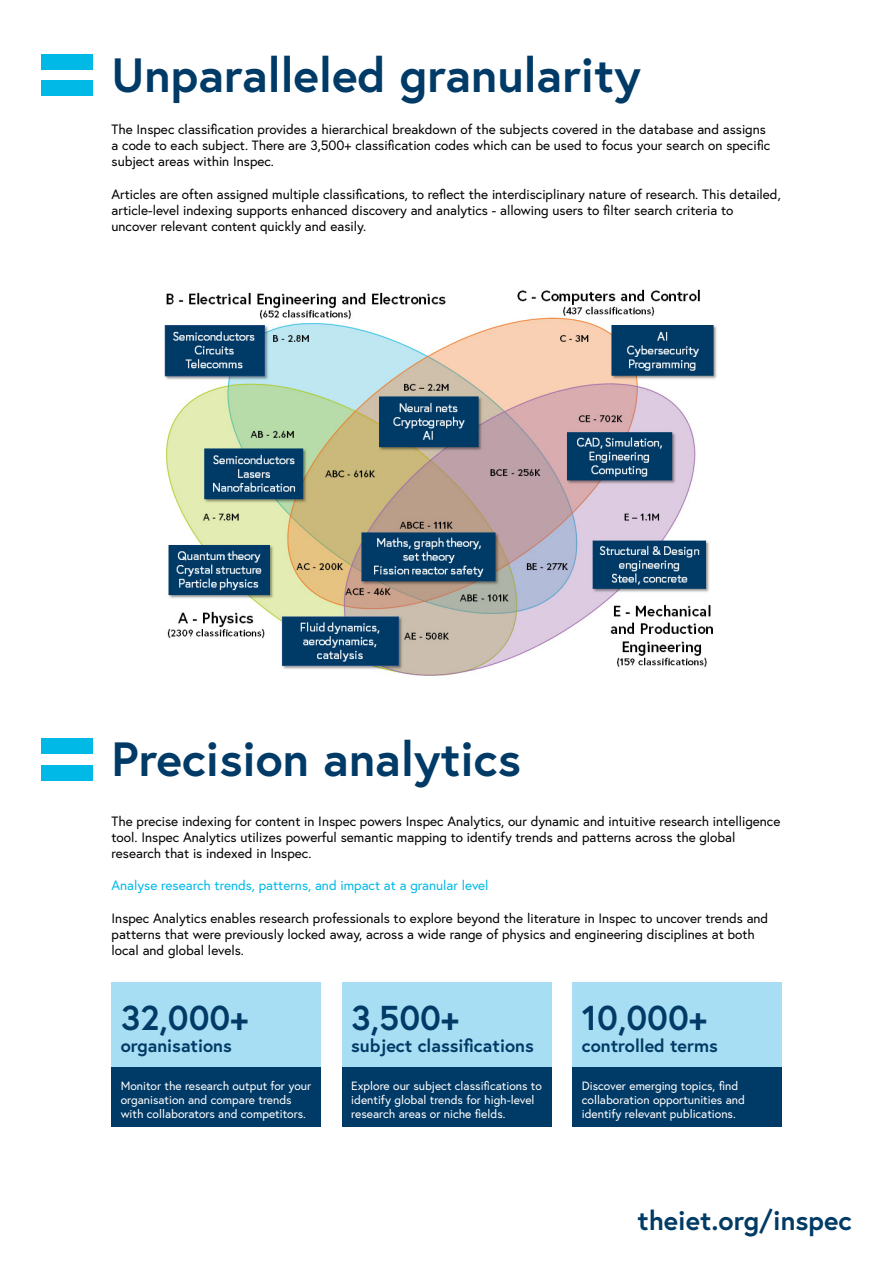
<style>
.page{position:relative;width:893px;height:1263px;background:#fff}
.page>*{position:absolute;margin:0;border:0;box-sizing:border-box;transform-origin:0 0}
.t1{font:700 48px "Europa";color:#003a66}
.t2{font:700 34.5px "Europa";color:#003a66}
.t3{font:700 27px "Europa";color:#003b66}
.t4{font:700 18px "Europa";color:#003a66}
.t5{font:13.5px/16.2px "Europa";color:#000}
.t6{font:13.5px "Europa";color:#00b9e7}
.t7{font:12px/14.4px "Europa";color:#fff}
</style>
<div class="page">
<div style="left:41px;top:765px;width:52px;height:15px;background:#00b9e7"></div>
<div style="left:41px;top:738px;width:52px;height:16px;background:#00b9e7"></div>
<img style="left:164px;top:289px;width:553px;height:387px">
<div style="left:112px;top:982px;width:209px;height:145px;background:#a7def3"></div>
<div style="left:112px;top:1067px;width:209px;height:60px;background:#003a66"></div>
<div style="left:342px;top:982px;width:209px;height:145px;background:#a7def3"></div>
<div style="left:342px;top:1067px;width:209px;height:60px;background:#003a66"></div>
<div style="left:573px;top:982px;width:209px;height:145px;background:#a7def3"></div>
<div style="left:573px;top:1067px;width:209px;height:60px;background:#003a66"></div>
<div style="left:41px;top:81px;width:52px;height:15px;background:#00b9e7"></div>
<div style="left:41px;top:54px;width:52px;height:16px;background:#00b9e7"></div>
<h1 class="t1" style="left:112px;top:42px;width:531px">Unparalleled granularity</h1>
<p class="t5" style="left:112px;top:121px;width:660px">The Inspec classification provides a hierarchical breakdown of the subjects covered in the database and assigns a code to each subject. There are 3,500+ classification codes which can be used to focus your search on specific subject areas within Inspec.</p>
<p class="t5" style="left:112px;top:185px;width:671px">Articles are often assigned multiple classifications, to reflect the interdisciplinary nature of research. This detailed, article-level indexing supports enhanced discovery and analytics - allowing users to filter search criteria to uncover relevant content quickly and easily.</p>
<h1 class="t1" style="left:112px;top:726px;width:411px">Precision analytics</h1>
<p class="t5" style="left:112px;top:812px;width:670px">The precise indexing for content in Inspec powers Inspec Analytics, our dynamic and intuitive research intelligence tool. Inspec Analytics utilizes powerful semantic mapping to identify trends and patterns across the global research that is indexed in Inspec.</p>
<p class="t6" style="left:112px;top:877px;width:379px">Analyse research trends, patterns, and impact at a granular level</p>
<p class="t5" style="left:112px;top:910px;width:658px">Inspec Analytics enables research professionals to explore beyond the literature in Inspec to uncover trends and patterns that were previously locked away, across a wide range of physics and engineering disciplines at both local and global levels.</p>
<h2 class="t2" style="left:121px;top:994px;width:129px">32,000+</h2>
<h3 class="t4" style="left:121px;top:1033px;width:113px">organisations</h3>
<p class="t7" style="left:121px;top:1078px;width:192px">Monitor the research output for your organisation and compare trends with collaborators and competitors.</p>
<h2 class="t2" style="left:351px;top:994px;width:109px">3,500+</h2>
<h3 class="t4" style="left:351px;top:1033px;width:184px">subject classifications</h3>
<p class="t7" style="left:351px;top:1078px;width:192px">Explore our subject classifications to identify global trends for high-level research areas or niche fields.</p>
<h2 class="t2" style="left:582px;top:994px;width:127px">10,000+</h2>
<h3 class="t4" style="left:582px;top:1033px;width:138px">controlled terms</h3>
<p class="t7" style="left:582px;top:1078px;width:165px">Discover emerging topics, find collaboration opportunities and identify relevant publications.</p>
<h3 class="t3" style="left:637px;top:1202px;width:216px">theiet.org/inspec</h3>
</div>
